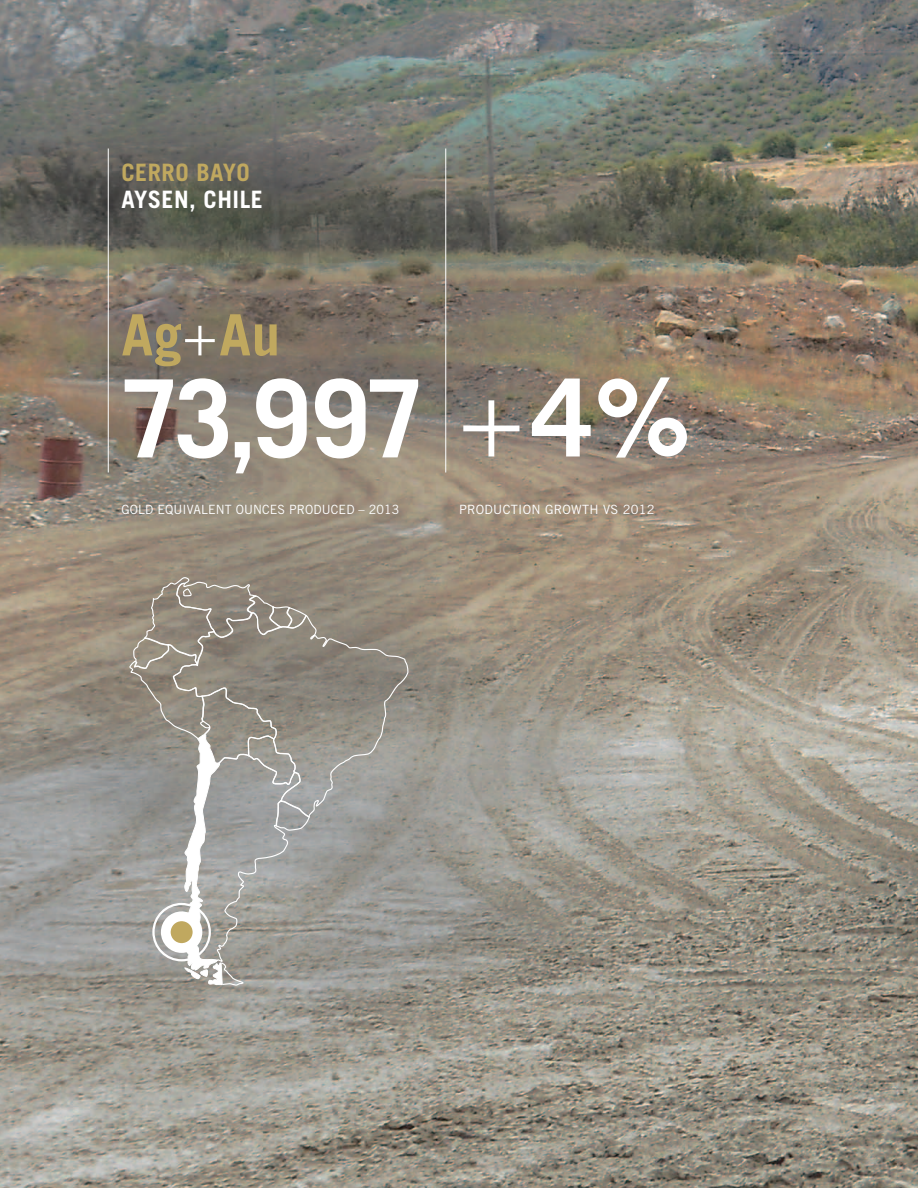
<style>
.page{position:relative;width:918px;height:1188px;background:#fff}
.page>*{position:absolute;margin:0;border:0;box-sizing:border-box;transform-origin:0 0}
.t1{font:700 108px "Trade Gothic";color:#fff}
.t2{font:700 57px "Trade Gothic";color:#c0a85f}
.t3{font:700 24px "Trade Gothic";letter-spacing:.02em;color:#fff}
.t4{font:700 24px "Trade Gothic";letter-spacing:.02em;color:#c0a85f}
.t5{font:12.75px "Trade Gothic";letter-spacing:.01em;color:#fff}
.s1{font-weight:300;color:#fff}
.s2{font-weight:300}
</style>
<div class="page">
<img style="left:0;top:0;width:918px;height:1188px">
<hr style="left:108px;top:148px;width:1px;height:324px;background:#fff">
<hr style="left:445px;top:148px;width:1px;height:324px;background:#fff">
<svg style="left:311px;top:611px;width:98px;height:208px;background:#959289"></svg>
<svg style="left:129px;top:565px;width:182px;height:421px;background:#9d9992"></svg>
<div style="left:166px;top:916px;width:31px;height:32px;background:#c0a85f;border-radius:50%"></div>
<div style="left:161px;top:911px;width:41px;height:42px;border:10px solid #fff;border-radius:50%"></div>
<div style="left:152px;top:903px;width:59px;height:58px;border:2px solid #fff;border-radius:50%"></div>
<h3 class="t4" style="left:121px;top:157px;width:130px">CERRO BAYO</h3>
<h3 class="t3" style="left:121px;top:184px;width:143px">AYSEN, CHILE</h3>
<h2 class="t2" style="left:121px;top:300px;width:160px">Ag<span class="s1">+</span>Au</h2>
<h1 class="t1" style="left:121px;top:353px;width:571px">73,997 <span class="s2">+</span>4%</h1>
<p class="t5" style="left:121px;top:502px;width:279px">GOLD EQUIVALENT OUNCES PRODUCED – 2013</p>
<p class="t5" style="left:459px;top:501px;width:197px">PRODUCTION GROWTH VS 2012</p>
</div>
